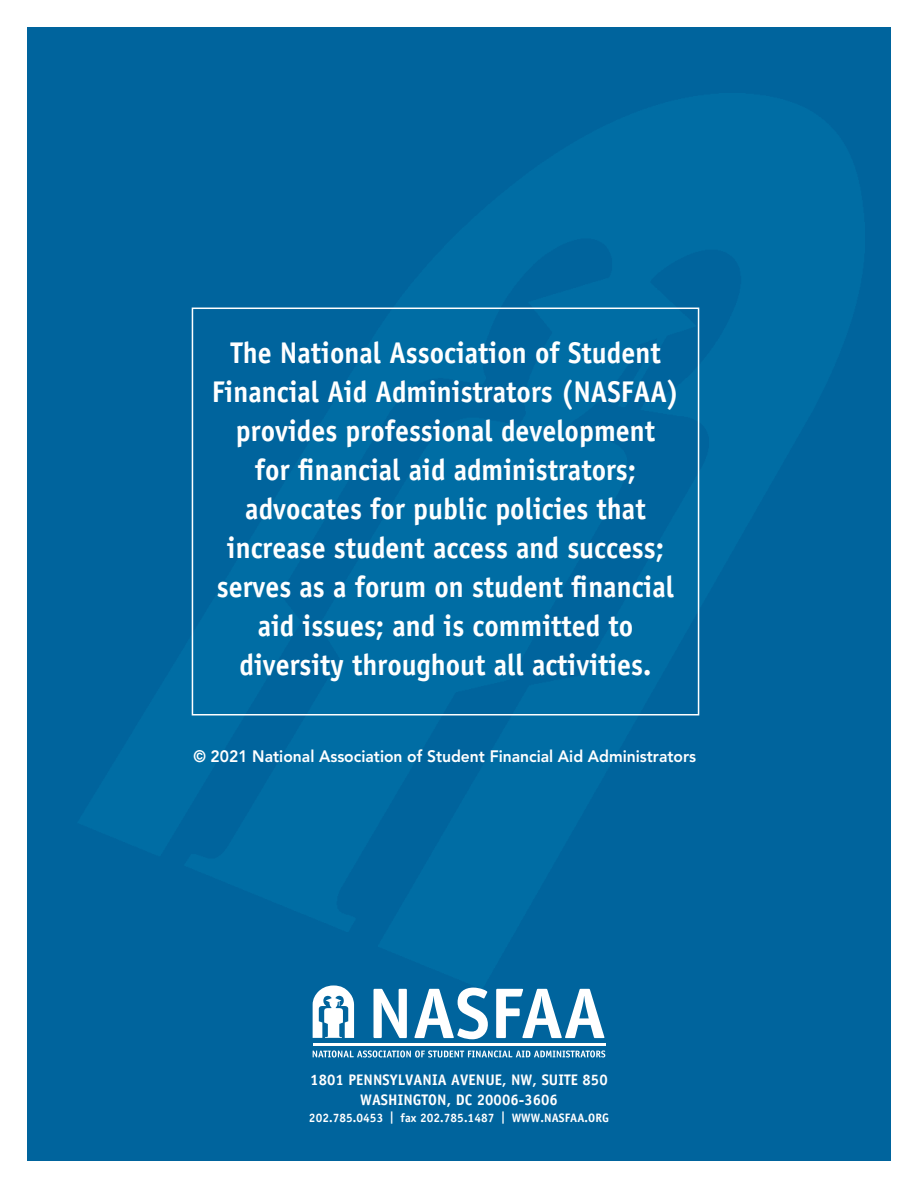
<style>
.page{position:relative;width:918px;height:1188px;background:#fff}
.page>*{position:absolute;margin:0;border:0;box-sizing:border-box;transform-origin:0 0}
.t1{font:700 30px/39px "Officina Sans Std";color:#fff;text-align:center;scale:.93 1}
.t2{font:800 16.5px "Avenir LT Std";color:#fff;scale:.95 1}
.t3{font:700 15.3px/19.8px "Officina Sans Std";letter-spacing:.005em;color:#fff;text-align:center}
.t4{font:700 12.3px "Officina Sans Std";letter-spacing:.005em;color:#fff}
.s1{font-family:"Helvetica Neue"}
</style>
<div class="page">
<div style="left:27px;top:27px;width:864px;height:1134px;background:#00649d"></div>
<div style="left:192px;top:308px;width:507px;height:407px;border:2px solid #fff"></div>
<svg style="left:374px;top:989px;width:33px;height:49px"></svg>
<svg style="left:414px;top:988px;width:74px;height:51px"></svg>
<svg style="left:496px;top:989px;width:108px;height:49px"></svg>
<svg style="left:313px;top:1050px;width:292px;height:8px"></svg>
<svg style="left:313px;top:986px;width:41px;height:52px"></svg>
<hr style="left:313px;top:1043px;width:292px;height:2px;background:#fff">
<p class="t1" style="left:212px;top:333px;width:504px">The National Association of Student Financial Aid Administrators (NASFAA) provides professional development<br>for financial aid administrators; advocates for public policies that increase student access and success; serves as a forum on student financial aid issues; and is committed to diversity throughout all activities.</p>
<p class="t2" style="left:193px;top:746px;width:531px">© 2021 National Association of Student Financial Aid Administrators</p>
<p class="t3" style="left:310px;top:1070px;width:299px">1801 PENNSYLVANIA AVENUE, NW, SUITE 850<br>WASHINGTON, DC 20006-3606</p>
<p class="t4" style="left:309px;top:1110px;width:302px">202.785.0453 <span class="s1">|</span> fax 202.785.1487 <span class="s1">|</span> WWW.NASFAA.ORG</p>
</div>
